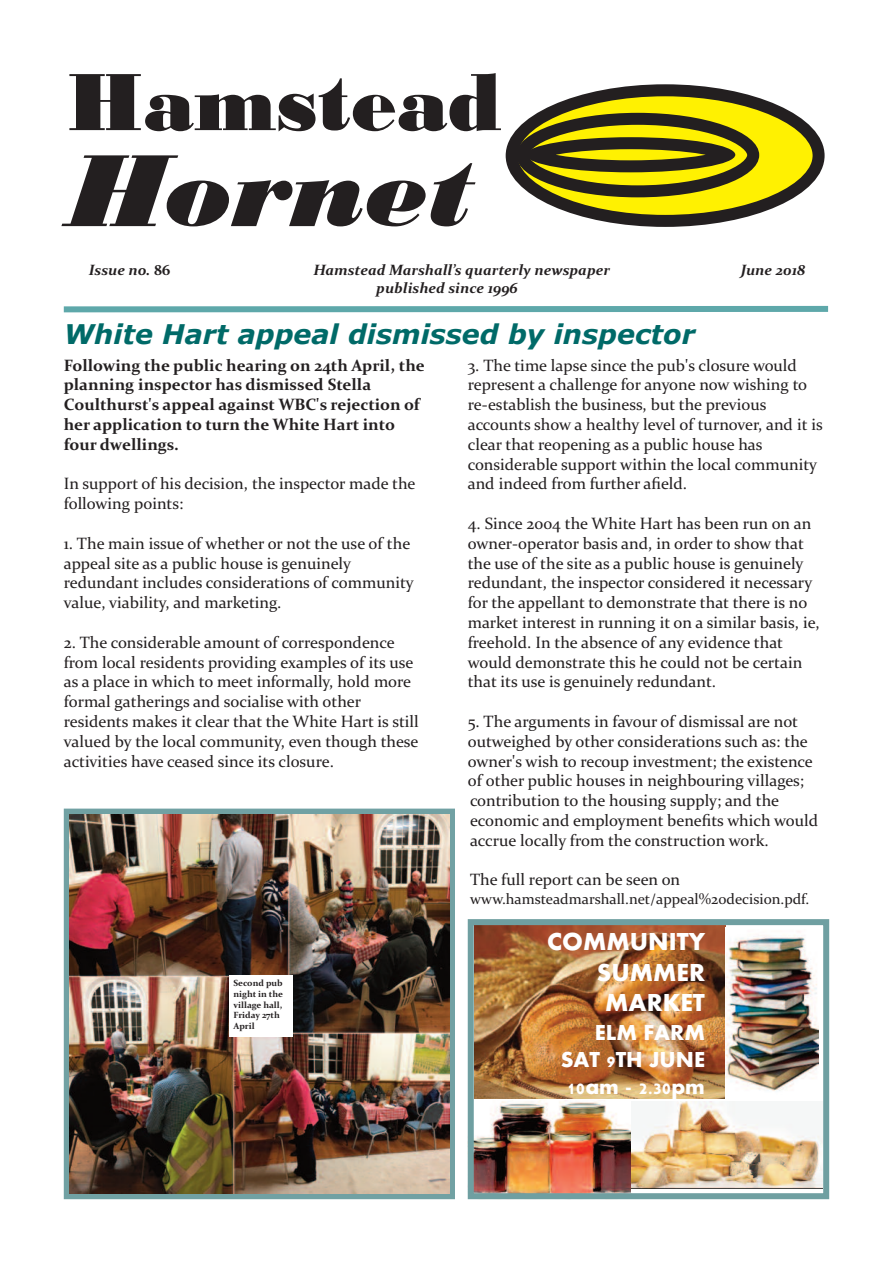
<style>
.page{position:relative;width:893px;height:1263px;background:#fff}
.page>*{position:absolute;margin:0;border:0;box-sizing:border-box;transform-origin:0 0}
.t1{font:italic 108px "Bodoni MT Black";color:#231f20}
.t2{font:85.5px "Bodoni MT Black";color:#231f20}
.t3{font:italic 700 27px "Verdana";color:#006a68}
.t4{font:700 25.5px/30.6px "Aharoni";color:#fff;text-align:right}
.t5{font:700 22.5px/27px "Aharoni";color:#fff;text-align:justify}
.t6{font:16.5px/19.8px "Constantia";color:#231f20}
.t7{font:700 16.5px/19.8px "Constantia";color:#231f20}
.t8{font:italic 700 15px "Constantia";color:#231f20}
.t9{font:15px "Constantia";color:#231f20}
.t10{font:700 9px/10.8px "Constantia";color:#231f20}
.s1{font-style:normal}
</style>
<div class="page">
<svg style="left:506px;top:84px;width:319px;height:143px"></svg>
<svg style="left:516px;top:113px;width:243px;height:84px"></svg>
<svg style="left:63px;top:305px;width:766px;height:8px"></svg>
<div style="left:64px;top:809px;width:391px;height:390px;border:6px solid #71a1a3"></div>
<img style="left:70px;top:815px;width:379px;height:378px">
<div style="left:229px;top:975px;width:64px;height:61px;background:#fff"></div>
<img style="left:467px;top:1101px;width:164px;height:98px">
<div style="left:632px;top:1101px;width:192px;height:92px;background:linear-gradient(to right,#fff,#fff)"></div>
<img style="left:632px;top:1101px;width:190px;height:87px">
<img style="left:475px;top:926px;width:250px;height:173px">
<div style="left:468px;top:919px;width:361px;height:280px;border:6px solid #6f9fa1"></div>
<img style="left:725px;top:931px;width:94px;height:160px">
<h2 class="t2" style="left:67px;top:51px;width:436px">Hamstead</h2>
<h1 class="t1" style="left:67px;top:126px;width:405px">Hornet</h1>
<p class="t8" style="left:89px;top:261px;width:83px">Issue no. <span class="s1">86</span></p>
<p class="t8" style="left:313px;top:261px;width:298px">Hamstead Marshall’s quarterly newspaper</p>
<p class="t8" style="left:741px;top:261px;width:66px">June 2018</p>
<p class="t8" style="left:376px;top:279px;width:143px">published since 1996</p>
<h3 class="t3" style="left:64px;top:317px;width:633px">White Hart appeal dismissed by inspector</h3>
<p class="t7" style="left:64px;top:355px;width:362px">Following the public hearing on 24th April, the planning inspector has dismissed Stella Coulthurst's appeal against WBC's rejection of her application to turn the White Hart into four dwellings.</p>
<p class="t6" style="left:64px;top:474px;width:353px">In support of his decision, the inspector made the following points:</p>
<p class="t6" style="left:64px;top:533px;width:351px">1. The main issue of whether or not the use of the appeal site as a public house is genuinely redundant includes considerations of community value, viability, and marketing.</p>
<p class="t6" style="left:64px;top:632px;width:357px">2. The considerable amount of correspondence from local residents providing examples of its use as a place in which to meet informally, hold more formal gatherings and socialise with other residents makes it clear that the White Hart is still valued by the local community, even though these activities have ceased since its closure.</p>
<p class="t6" style="left:468px;top:355px;width:356px">3. The time lapse since the pub's closure would represent a challenge for anyone now wishing to re-establish the business, but the previous accounts show a healthy level of turnover, and it is clear that reopening as a public house has considerable support within the local community and indeed from further afield.</p>
<p class="t6" style="left:468px;top:513px;width:354px">4. Since 2004 the White Hart has been run on an owner-operator basis and, in order to show that the use of the site as a public house is genuinely redundant, the inspector considered it necessary for the appellant to demonstrate that there is no market interest in running it on a similar basis, ie, freehold. In the absence of any evidence that would demonstrate this he could not be certain that its use is genuinely redundant.</p>
<p class="t6" style="left:468px;top:711px;width:352px">5. The arguments in favour of dismissal are not outweighed by other considerations such as: the owner's wish to recoup investment; the existence of other public houses in neighbouring villages; contribution to the housing supply; and the economic and employment benefits which would accrue locally from the construction work.</p>
<p class="t6" style="left:470px;top:870px;width:212px">The full report can be seen on</p>
<p class="t9" style="left:470px;top:890px;width:341px">www.hamsteadmarshall.net/appeal%20decision.pdf.</p>
<p class="t10" style="left:233px;top:977px;width:51px">Second pub night in the village hall,<br>Friday 27th<br>April</p>
<h3 class="t4" style="left:547px;top:926px;width:159px">COMMUNITY<br>SUMMER<br>MARKET</h3>
<h3 class="t5" style="left:561px;top:1018px;width:146px;text-indent:34px">ELM FARM SAT 9TH JUNE 10am - 2.30pm</h3>
</div>
